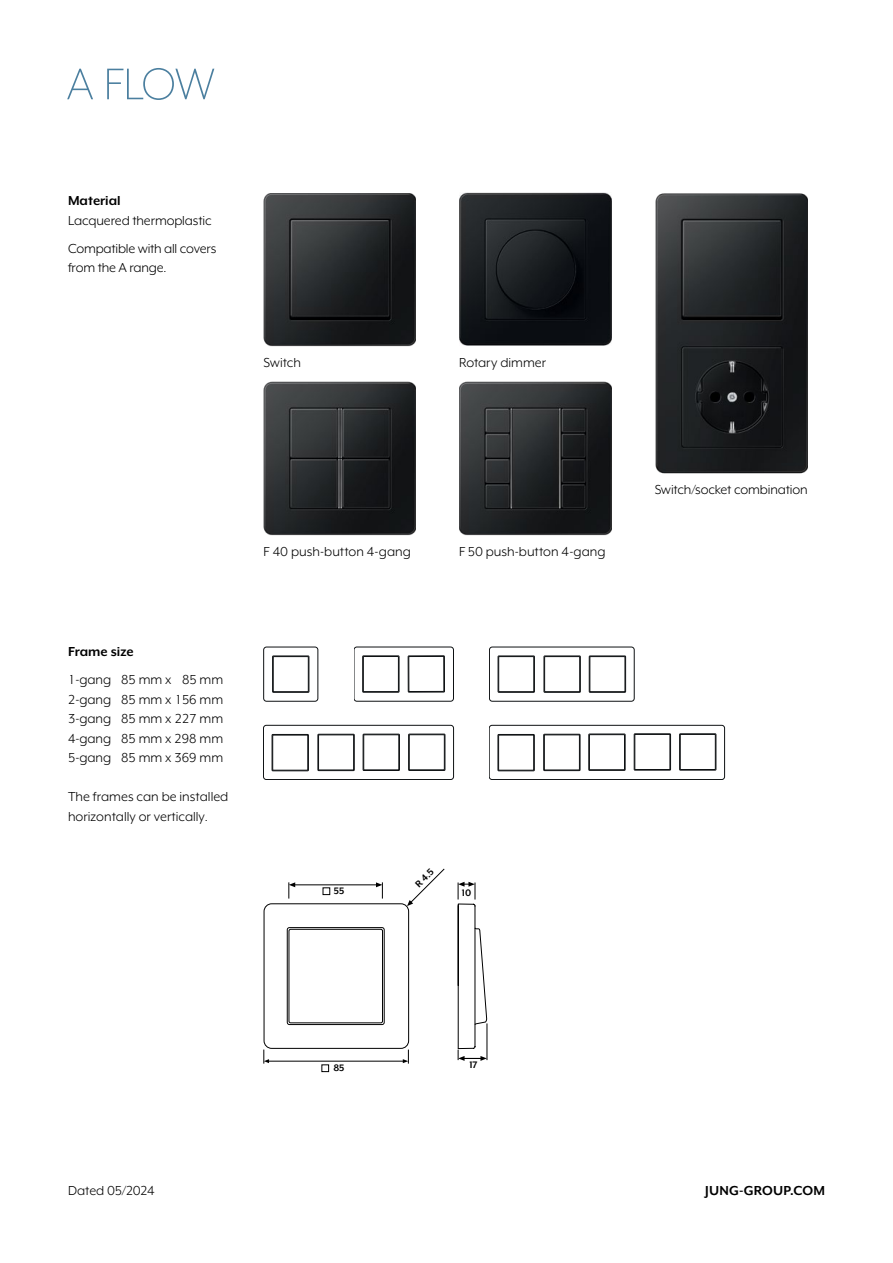
<style>
.page{position:relative;width:893px;height:1263px;background:#fff}
.page>*{position:absolute;margin:0;border:0;box-sizing:border-box;transform-origin:0 0}
.t1{font:300 51px "Mr Eaves XL Mod OT";color:#4b7f9f}
.t2{font:15px/19.5px "Mr Eaves XL Mod OT";color:#000}
.t3{font:700 15px "Mr Eaves XL Mod OT";color:#000}
.t4{font:700 10.8px "Mr Eaves XL Mod OT";color:#000}
</style>
<div class="page">
<div style="left:264px;top:647px;width:54px;height:54px;border:1px solid #0e1113;border-radius:3px"></div>
<svg style="left:272px;top:656px;width:37px;height:36px"></svg>
<svg style="left:354px;top:646px;width:100px;height:55px"></svg>
<svg style="left:489px;top:647px;width:145px;height:54px"></svg>
<svg style="left:263px;top:725px;width:191px;height:54px"></svg>
<svg style="left:489px;top:725px;width:236px;height:54px"></svg>
<div style="left:322px;top:1065px;width:7px;height:7px;border:1px solid #000"></div>
<svg style="left:264px;top:868px;width:181px;height:195px"></svg>
<hr style="left:487px;top:1023px;width:1px;height:37px;background:#000">
<svg style="left:458px;top:882px;width:29px;height:179px"></svg>
<img style="left:264px;top:193px;width:152px;height:154px">
<img style="left:264px;top:382px;width:152px;height:154px">
<img style="left:459px;top:382px;width:152px;height:154px">
<img style="left:459px;top:192px;width:152px;height:154px">
<img style="left:656px;top:193px;width:152px;height:281px">
<h1 class="t1" style="left:66px;top:58px;width:151px">A FLOW</h1>
<p class="t3" style="left:68px;top:193px;width:54px">Material</p>
<p class="t2" style="left:68px;top:206px;width:150px;line-height:28px">Lacquered thermoplastic<br>Compatible with all covers</p>
<p class="t2" style="left:68px;top:258px;width:100px">from the A range.</p>
<p class="t2" style="left:263px;top:353px;width:39px">Switch</p>
<p class="t2" style="left:459px;top:353px;width:89px">Rotary dimmer</p>
<p class="t3" style="left:68px;top:644px;width:67px">Frame size</p>
<p class="t2" style="left:68px;top:670px;width:157px;text-align:justify">1-gang 85 mm x 85 mm 2-gang 85 mm x 156 mm 3-gang 85 mm x 227 mm 4-gang 85 mm x 298 mm 5-gang 85 mm x 369 mm</p>
<p class="t2" style="left:68px;top:787px;width:162px">The frames can be installed horizontally or vertically.</p>
<p class="t2" style="left:264px;top:542px;width:149px">F 40 push-button 4-gang</p>
<p class="t2" style="left:459px;top:542px;width:148px">F 50 push-button 4-gang</p>
<p class="t4" style="left:334px;top:886px;width:12px">55</p>
<p class="t4" style="left:413px;top:882px;width:23px;rotate:-45deg">R 4.5</p>
<p class="t4" style="left:462px;top:888px;width:11px">10</p>
<p class="t2" style="left:655px;top:480px;width:155px">Switch/socket combination</p>
<p class="t2" style="left:68px;top:1181px;width:88px">Dated 05/2024</p>
<p class="t4" style="left:333px;top:1062px;width:13px">85</p>
<p class="t4" style="left:469px;top:1059px;width:10px">17</p>
<p class="t3" style="left:705px;top:1183px;width:121px">JUNG-GROUP.COM</p>
</div>
